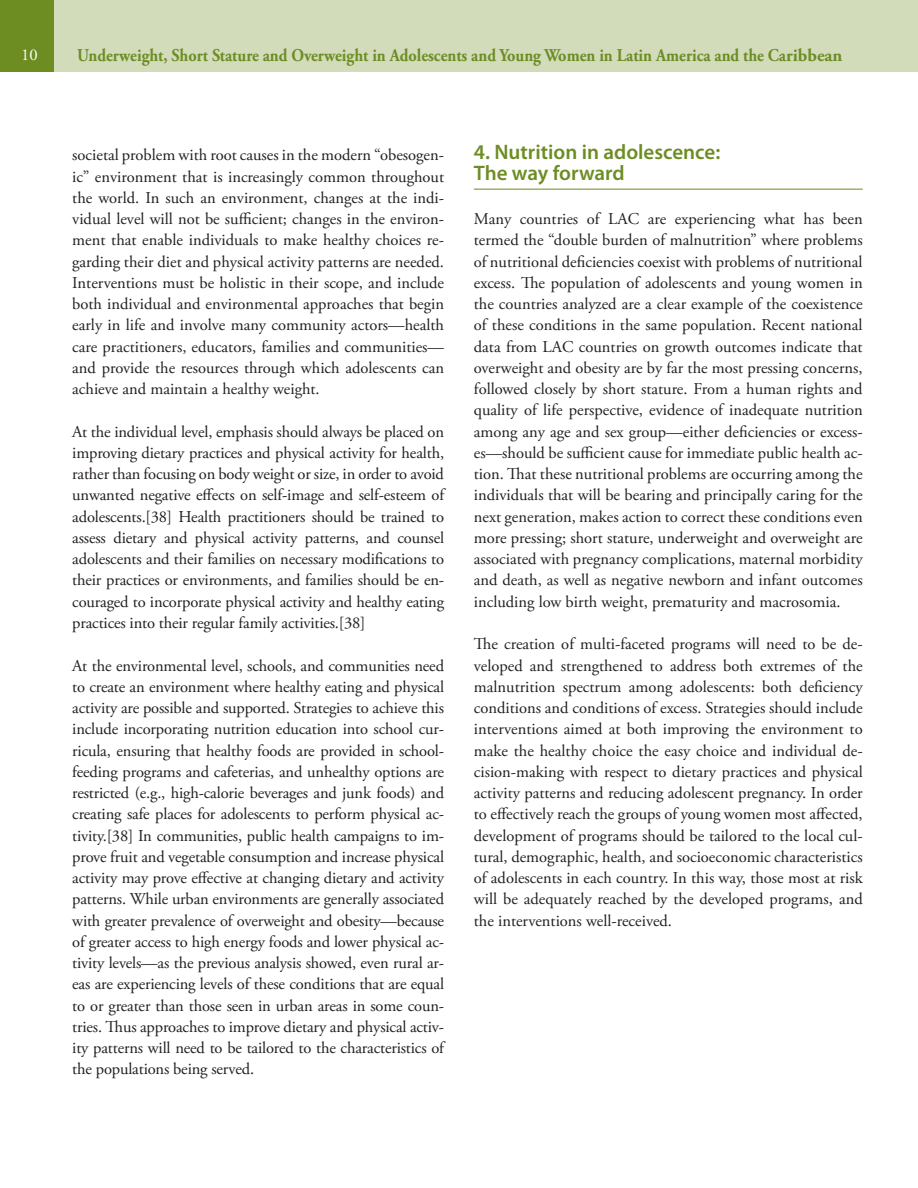
<style>
.page{position:relative;width:918px;height:1188px;background:#fff}
.page>*{position:absolute;margin:0;border:0;box-sizing:border-box;transform-origin:0 0}
.Subtitulo1{font:600 21px/21px "Myriad Pro";color:#6d8d23}
.t1{font:700 18px "Adobe Garamond Pro";color:#6d8d23;scale:.9 1}
.Bullets{font:16.5px/21.3px "Adobe Garamond Pro";color:#231f20;text-align:justify}
.t2{font:16.5px "Adobe Garamond Pro";color:#fff}
</style>
<div class="page">
<div style="left:0;top:0;width:918px;height:71px;background:#6d8d23"></div>
<div style="left:54px;top:0;width:864px;height:71px;background:#d2dcbb"></div>
<hr style="left:474px;top:189px;width:389px;height:1px;background:#6d8d23">
<p class="t2" style="left:21px;top:45px;width:18px">10</p>
<p class="t1" style="left:77px;top:45px;width:852px">Underweight, Short Stature and Overweight in Adolescents and Young Women in Latin America and the Caribbean</p>
<p class="Bullets" style="left:72px;top:145px;width:373px">societal problem with root causes in the modern “obesogen&shy;ic” environment that is increasingly common throughout the world. In such an environment, changes at the indi&shy;vidual level will not be sufficient; changes in the environ&shy;ment that enable individuals to make healthy choices re&shy;garding their diet and physical activity patterns are needed.<br>Interventions must be holistic in their scope, and include both individual and environmental approaches that begin early in life and involve many community actors—health care practitioners, educators, families and communities— and provide the resources through which adolescents can achieve and maintain a healthy weight.</p>
<p class="Bullets" style="left:72px;top:421px;width:373px">At the individual level, emphasis should always be placed on improving dietary practices and physical activity for health, rather than focusing on body weight or size, in order to avoid unwanted negative effects on self-image and self-esteem of adolescents.[38] Health practitioners should be trained to assess dietary and physical activity patterns, and counsel adolescents and their families on necessary modifications to their practices or environments, and families should be en&shy;couraged to incorporate physical activity and healthy eating practices into their regular family activities.[38]</p>
<p class="Bullets" style="left:72px;top:655px;width:373px">At the environmental level, schools, and communities need to create an environment where healthy eating and physical activity are possible and supported. Strategies to achieve this include incorporating nutrition education into school cur&shy;ricula, ensuring that healthy foods are provided in school&shy;feeding programs and cafeterias, and unhealthy options are restricted (e.g., high-calorie beverages and junk foods) and creating safe places for adolescents to perform physical ac&shy;tivity.[38] In communities, public health campaigns to im&shy;prove fruit and vegetable consumption and increase physical activity may prove effective at changing dietary and activity patterns. While urban environments are generally associated with greater prevalence of overweight and obesity—because of greater access to high energy foods and lower physical ac&shy;tivity levels—as the previous analysis showed, even rural ar&shy;eas are experiencing levels of these conditions that are equal to or greater than those seen in urban areas in some coun&shy;tries. Thus approaches to improve dietary and physical activ&shy;ity patterns will need to be tailored to the characteristics of the populations being served.</p>
<p class="Subtitulo1" style="left:474px;top:141px;width:248px">4. Nutrition in adolescence:<br>The way forward</p>
<p class="Bullets" style="left:474px;top:209px;width:390px">Many countries of LAC are experiencing what has been termed the “double burden of malnutrition” where problems of nutritional deficiencies coexist with problems of nutritional excess. The population of adolescents and young women in the countries analyzed are a clear example of the coexistence of these conditions in the same population. Recent national data from LAC countries on growth outcomes indicate that overweight and obesity are by far the most pressing concerns, followed closely by short stature. From a human rights and quality of life perspective, evidence of inadequate nutrition among any age and sex group—either deficiencies or excess&shy;es—should be sufficient cause for immediate public health ac&shy;tion. That these nutritional problems are occurring among the individuals that will be bearing and principally caring for the next generation, makes action to correct these conditions even more pressing; short stature, underweight and overweight are associated with pregnancy complications, maternal morbidity and death, as well as negative newborn and infant outcomes including low birth weight, prematurity and macrosomia.</p>
<p class="Bullets" style="left:474px;top:634px;width:390px">The creation of multi-faceted programs will need to be de&shy;veloped and strengthened to address both extremes of the malnutrition spectrum among adolescents: both deficiency conditions and conditions of excess. Strategies should include interventions aimed at both improving the environment to make the healthy choice the easy choice and individual de&shy;cision-making with respect to dietary practices and physical activity patterns and reducing adolescent pregnancy. In order to effectively reach the groups of young women most affected, development of programs should be tailored to the local cul&shy;tural, demographic, health, and socioeconomic characteristics of adolescents in each country. In this way, those most at risk will be adequately reached by the developed programs, and the interventions well-received.</p>
</div>
